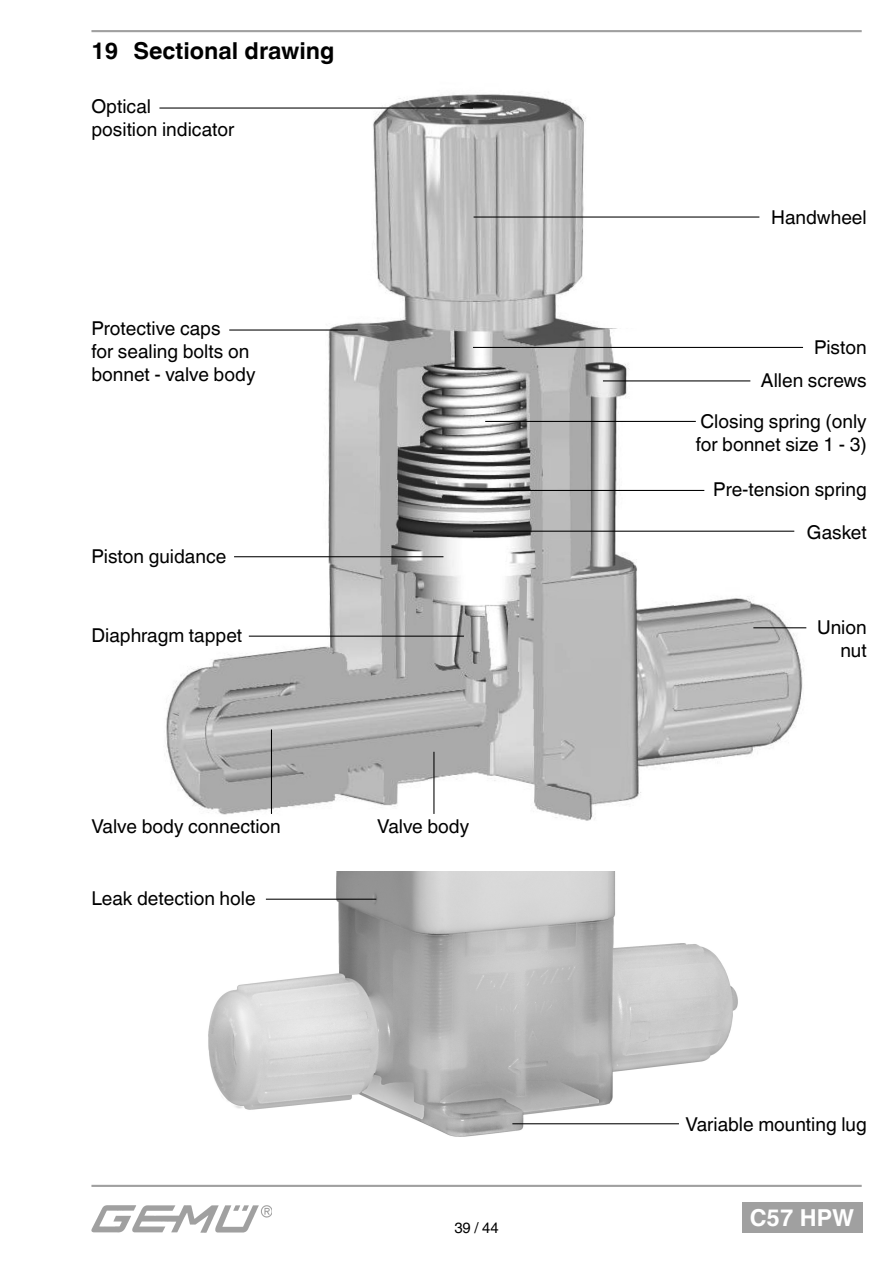
<style>
.page{position:relative;width:893px;height:1263px;background:#fff}
.page>*{position:absolute;margin:0;border:0;box-sizing:border-box;transform-origin:0 0}
.t1{font:700 23.4px "Helvetica World";color:#000}
.t2{font:700 23.4px "Helvetica World";color:#fff}
.t3{font:19.05px/23px "Helvetica World";color:#000}
.t4{font:14.85px "Helvetica World";color:#000}
</style>
<div class="page">
<img style="left:208px;top:871px;width:530px;height:266px">
<hr style="left:266px;top:899px;width:110px;height:1px;background:#000">
<hr style="left:512px;top:1123px;width:167px;height:1px;background:#000">
<img style="left:159px;top:94px;width:648px;height:727px">
<hr style="left:485px;top:421px;width:210px;height:1px;background:#000">
<hr style="left:473px;top:347px;width:330px;height:1px;background:#000">
<hr style="left:473px;top:531px;width:321px;height:1px;background:#000">
<hr style="left:476px;top:490px;width:228px;height:1px;background:#000">
<hr style="left:473px;top:217px;width:286px;height:1px;background:#000">
<hr style="left:159px;top:108px;width:314px;height:1px;background:#000">
<hr style="left:249px;top:636px;width:215px;height:1px;background:#000">
<hr style="left:229px;top:330px;width:129px;height:1px;background:#000">
<hr style="left:271px;top:730px;width:1px;height:84px;background:#000">
<hr style="left:603px;top:380px;width:147px;height:1px;background:#000">
<hr style="left:753px;top:627px;width:53px;height:1px;background:#000">
<hr style="left:433px;top:752px;width:1px;height:62px;background:#000">
<hr style="left:234px;top:556px;width:209px;height:1px;background:#000">
<hr style="left:91px;top:30px;width:770px;height:2px;background:#a0a0a0">
<hr style="left:91px;top:1185px;width:770px;height:2px;background:#a0a0a0">
<div style="left:741px;top:1203px;width:121px;height:30px;background:#a0a0a0"></div>
<img style="left:91px;top:1206px;width:181px;height:27px">
<p class="t1" style="left:91px;top:42px;width:244px">19 Sectional drawing</p>
<p class="t3" style="left:91px;top:97px;width:144px">Optical<br>position indicator</p>
<p class="t3" style="left:91px;top:319px;width:165px">Protective caps<br>for sealing bolts on bonnet - valve body</p>
<p class="t3" style="left:91px;top:547px;width:136px">Piston guidance</p>
<p class="t3" style="left:91px;top:626px;width:152px">Diaphragm tappet</p>
<p class="t3" style="left:91px;top:817px;width:191px">Valve body connection</p>
<p class="t3" style="left:91px;top:889px;width:166px">Leak detection hole</p>
<p class="t3" style="left:377px;top:817px;width:94px">Valve body</p>
<p class="t4" style="left:454px;top:1222px;width:46px">39 / 44</p>
<p class="t3" style="left:771px;top:208px;width:97px">Handwheel</p>
<p class="t3" style="left:814px;top:338px;width:54px">Piston</p>
<p class="t3" style="left:761px;top:370px;width:107px">Allen screws</p>
<p class="t3" style="left:695px;top:412px;width:172px">Closing spring (only for bonnet size 1 - 3)</p>
<p class="t3" style="left:713px;top:480px;width:155px">Pre-tension spring</p>
<p class="t3" style="left:807px;top:522px;width:61px">Gasket</p>
<p class="t3" style="left:817px;top:618px;width:51px;text-align:right">Union nut</p>
<p class="t3" style="left:685px;top:1115px;width:183px">Variable mounting lug</p>
<p class="t2" style="left:749px;top:1209px;width:106px">C57 HPW</p>
</div>
